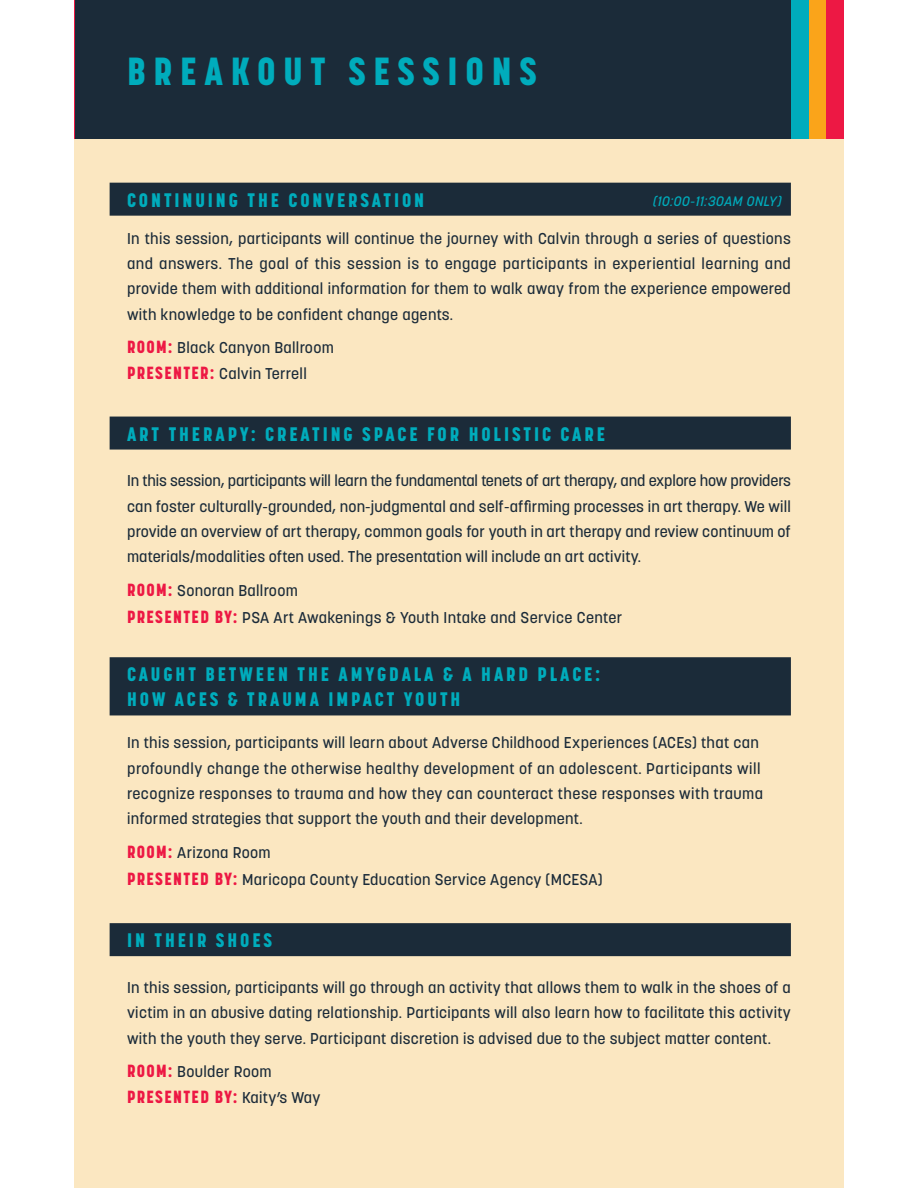
<style>
.page{position:relative;width:918px;height:1188px;background:#fff}
.page>*{position:absolute;margin:0;border:0;box-sizing:border-box;transform-origin:0 0}
.t1{font:800 38.85px "Korolev Condensed";letter-spacing:.2em;color:#00acbc}
.t2{font:800 19.35px/25.2px "Korolev Condensed";letter-spacing:.15em;color:#00acbc}
.t3{font:800 17.4px "Korolev Condensed";letter-spacing:.075em;color:#ed1844}
.t4{font:500 15.6px/25.2px "Korolev";letter-spacing:.02em;color:#1b2b39}
.t5{font:italic 500 13.65px "Korolev";letter-spacing:.03em;color:#00acbc}
.s1{font-family:"Korolev Condensed";font-weight:800;font-size:17.4px;color:#ed1844}
.s2{font-family:"Korolev";font-weight:500;font-size:15.6px;color:#1b2b39}
</style>
<div class="page">
<div style="left:75px;top:0;width:768px;height:140px;background:#1b2b39"></div>
<div style="left:826px;top:0;width:17px;height:140px;background:#ed1844"></div>
<div style="left:808px;top:0;width:18px;height:140px;background:#faa41a"></div>
<div style="left:791px;top:0;width:17px;height:140px;background:#00acbc"></div>
<div style="left:75px;top:140px;width:768px;height:1048px;background:#fbe7c1"></div>
<div style="left:110px;top:183px;width:681px;height:33px;background:#1b2b39"></div>
<div style="left:110px;top:417px;width:681px;height:33px;background:#1b2b39"></div>
<div style="left:110px;top:657px;width:681px;height:58px;background:#1b2b39"></div>
<div style="left:110px;top:923px;width:681px;height:33px;background:#1b2b39"></div>
<h1 class="t1" style="left:127px;top:49px;width:411px">BREAKOUT SESSIONS</h1>
<p class="t2" style="left:127px;top:188px;width:299px">CONTINUING THE CONVERSATION</p>
<p class="t4" style="left:127px;top:227px;width:665px;text-align:justify">In this session, participants will continue the journey with Calvin through a series of questions and answers. The goal of this session is to engage participants in experiential learning and provide them with additional information for them to walk away from the experience empowered with knowledge to be confident change agents.</p>
<p class="t4" style="left:127px;top:337px;width:208px"><span class="s1">ROOM:</span> Black Canyon Ballroom<br><span class="s1">PRESENTER:</span> Calvin Terrell</p>
<p class="t5" style="left:653px;top:196px;width:130px">(10:00-11:30AM ONLY)</p>
<p class="t2" style="left:127px;top:422px;width:479px">ART THERAPY: CREATING SPACE FOR HOLISTIC CARE</p>
<p class="t4" style="left:127px;top:470px;width:665px;text-align:justify">In this session, participants will learn the fundamental tenets of art therapy, and explore how providers can foster culturally-grounded, non-judgmental and self-affirming processes in art therapy. We will provide an overview of art therapy, common goals for youth in art therapy and review continuum of materials/modalities often used. The presentation will include an art activity.</p>
<p class="t4" style="left:127px;top:578px;width:497px;line-height:27.2px"><span class="s1">ROOM:</span> Sonoran Ballroom<br><span class="s1">PRESENTED BY:</span> PSA Art Awakenings &amp; Youth Intake and Service Center</p>
<p class="t2" style="left:127px;top:661px;width:474px">CAUGHT BETWEEN THE AMYGDALA &amp; A HARD PLACE:<br>HOW ACES &amp; TRAUMA IMPACT YOUTH</p>
<p class="t4" style="left:127px;top:732px;width:638px">In this session, participants will learn about Adverse Childhood Experiences (ACEs) that can profoundly change the otherwise healthy development of an adolescent. Participants will recognize responses to trauma and how they can counteract these responses with trauma informed strategies that support the youth and their development.</p>
<p class="t4" style="left:127px;top:840px;width:477px;line-height:27.2px"><span class="s1">ROOM:</span> Arizona Room<br><span class="s1">PRESENTED BY:</span> Maricopa County Education Service Agency (MCESA)</p>
<p class="t2" style="left:127px;top:928px;width:146px">IN THEIR SHOES</p>
<p class="t4" style="left:127px;top:976px;width:665px;text-align:justify">In this session, participants will go through an activity that allows them to walk in the shoes of a victim in an abusive dating relationship. Participants will also learn how to facilitate this activity with the youth they serve. Participant discretion is advised due to the subject matter content.</p>
<p class="t4" style="left:127px;top:1061px;width:146px"><span class="s1">ROOM:</span> Boulder Room</p>
<p class="t3" style="left:127px;top:1087px;width:195px">PRESENTED BY: <span class="s2">Kaity’s Way</span></p>
</div>
